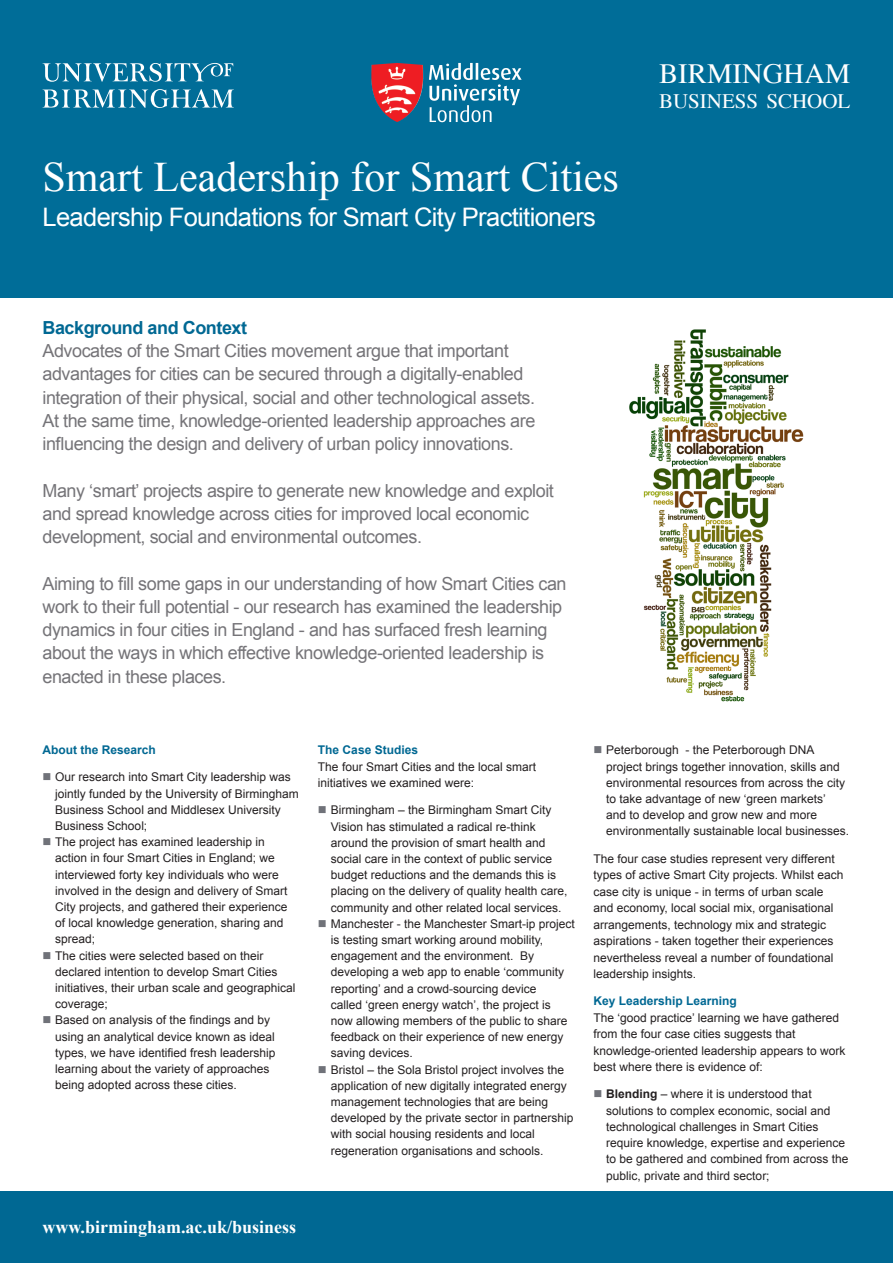
<style>
.page{position:relative;width:893px;height:1263px;background:#fff}
.page>*{position:absolute;margin:0;border:0;box-sizing:border-box;transform-origin:0 0}
.t1{font:42px "Times New Roman";color:#fff}
.t2{font:28.5px "Times";letter-spacing:.005em;color:#fff}
.t3{font:25.5px "Arial";letter-spacing:-.025em;color:#fff}
.t4{font:21px "Times";color:#fff}
.t5{font:18px/23.2px "Arial";letter-spacing:-.025em;color:#757478}
.t6{font:700 18px "Times New Roman";color:#fff}
.t7{font:700 18px "Arial";letter-spacing:-.025em;color:#006893}
.t8{font:12px/16.2px "Arial";color:#231f20}
.t9{font:700 12px "Arial";color:#006893}
.s1{font-weight:700}
</style>
<div class="page">
<div style="left:0;top:0;width:893px;height:298px;background:#006d98"></div>
<div style="left:0;top:1192px;width:893px;height:71px;background:#006893"></div>
<svg style="left:43px;top:63px;width:190px;height:19px"></svg>
<svg style="left:43px;top:89px;width:191px;height:19px"></svg>
<img style="left:463px;top:63px;width:15px;height:17px">
<img style="left:629px;top:329px;width:175px;height:373px">
<h1 class="t1" style="left:43px;top:149px;width:578px">Smart Leadership for Smart Cities</h1>
<h3 class="t3" style="left:43px;top:200px;width:555px">Leadership Foundations for Smart City Practitioners</h3>
<h3 class="t7" style="left:43px;top:315px;width:206px">Background and Context</h3>
<p class="t5" style="left:43px;top:339px;width:494px">Advocates of the Smart Cities movement argue that important advantages for cities can be secured through a digitally-enabled integration of their physical, social and other technological assets.<br>At the same time, knowledge-oriented leadership approaches are influencing the design and delivery of urban policy innovations.</p>
<h3 class="t5" style="left:43px;top:479px;width:513px">Many ‘smart’ projects aspire to generate new knowledge and exploit and spread knowledge across cities for improved local economic development, social and environmental outcomes.</h3>
<p class="t5" style="left:43px;top:572px;width:526px">Aiming to fill some gaps in our understanding of how Smart Cities can work to their full potential - our research has examined the leadership dynamics in four cities in England - and has surfaced fresh learning about the ways in which effective knowledge-oriented leadership is enacted in these places.</p>
<h2 class="t2" style="left:659px;top:57px;width:193px">BIRMINGHAM</h2>
<h3 class="t4" style="left:659px;top:89px;width:193px">BUSINESS SCHOOL</h3>
<p class="t9" style="left:43px;top:742px;width:115px">About the Research</p>
<p class="t8" style="left:55px;top:769px;width:245px">Our research into Smart City leadership was jointly funded by the University of Birmingham Business School and Middlesex University Business School;<br>The project has examined leadership in action in four Smart Cities in England; we interviewed forty key individuals who were involved in the design and delivery of Smart City projects, and gathered their experience of local knowledge generation, sharing and spread;<br>The cities were selected based on their declared intention to develop Smart Cities initiatives, their urban scale and geographical coverage;<br>Based on analysis of the findings and by using an analytical device known as ideal types, we have identified fresh leadership learning about the variety of approaches being adopted across these cities.</p>
<h3 class="t6" style="left:43px;top:1214px;width:255px">www.birmingham.ac.uk/business</h3>
<p class="t9" style="left:318px;top:742px;width:102px">The Case Studies</p>
<p class="t8" style="left:318px;top:758px;width:220px">The four Smart Cities and the local smart initiatives we examined were:</p>
<p class="t8" style="left:331px;top:802px;width:246px">Birmingham – the Birmingham Smart City Vision has stimulated a radical re-think around the provision of smart health and social care in the context of public service budget reductions and the demands this is placing on the delivery of quality health care, community and other related local services.<br>Manchester - the Manchester Smart-ip project is testing smart working around mobility, engagement and the environment. By developing a web app to enable ‘community reporting’ and a crowd-sourcing device<br>called ‘green energy watch’, the project is now allowing members of the public to share feedback on their experience of new energy saving devices.<br>Bristol – the Sola Bristol project involves the application of new digitally integrated energy management technologies that are being developed by the private sector in partnership with social housing residents and local regeneration organisations and schools.</p>
<p class="t8" style="left:606px;top:742px;width:244px">Peterborough - the Peterborough DNA project brings together innovation, skills and environmental resources from across the city to take advantage of new ‘green markets’<br>and to develop and grow new and more environmentally sustainable local businesses.</p>
<p class="t8" style="left:593px;top:850px;width:252px">The four case studies represent very different types of active Smart City projects. Whilst each case city is unique - in terms of urban scale and economy, local social mix, organisational arrangements, technology mix and strategic aspirations - taken together their experiences nevertheless reveal a number of foundational leadership insights.</p>
<p class="t9" style="left:593px;top:993px;width:145px">Key Leadership Learning</p>
<p class="t8" style="left:593px;top:1010px;width:254px">The ‘good practice’ learning we have gathered from the four case cities suggests that knowledge-oriented leadership appears to work best where there is evidence of:</p>
<p class="t8" style="left:606px;top:1086px;width:244px"><span class="s1">Blending</span> – where it is understood that solutions to complex economic, social and technological challenges in Smart Cities require knowledge, expertise and experience to be gathered and combined from across the public, private and third sector;</p>
</div>
